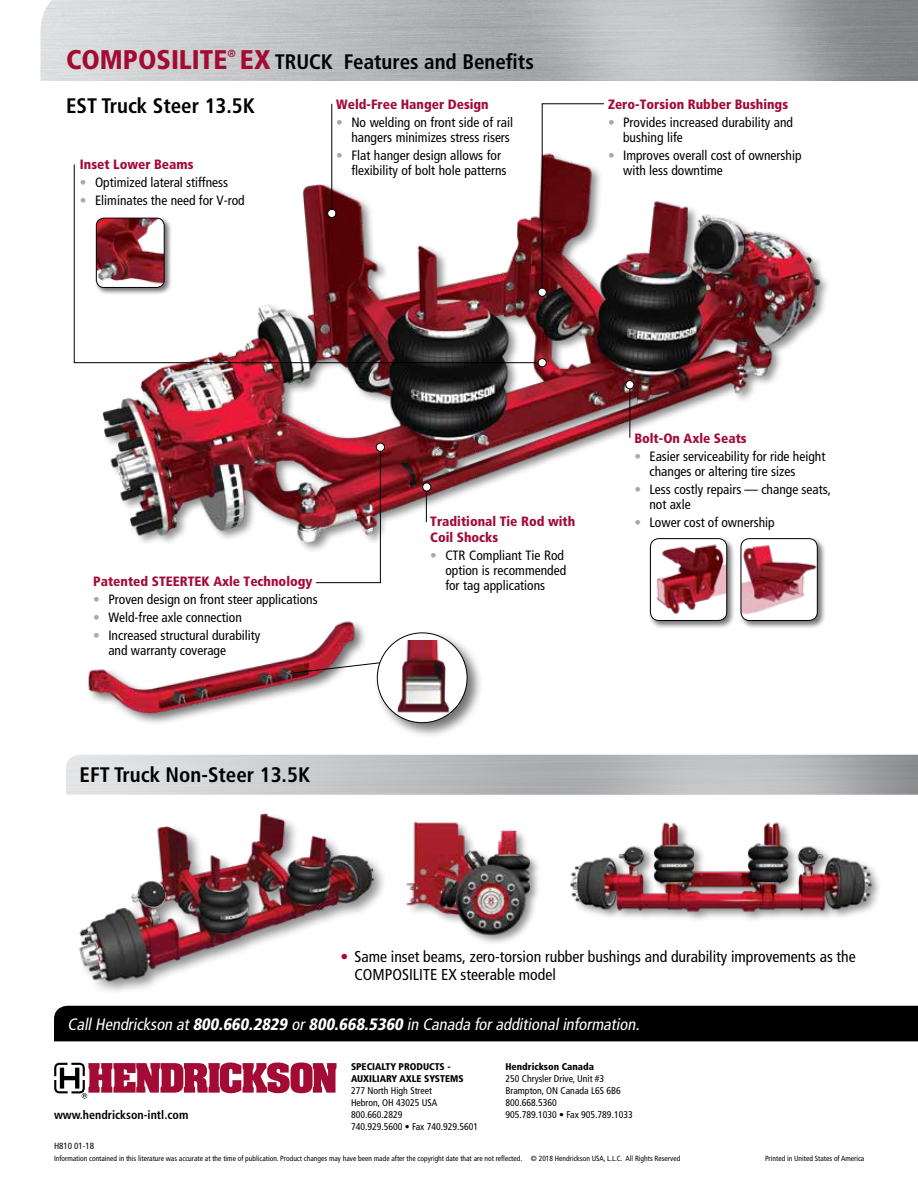
<style>
.page{position:relative;width:918px;height:1188px;background:#fff}
.page>*{position:absolute;margin:0;border:0;box-sizing:border-box;transform-origin:0 0}
.t1{font:900 condensed 27px "Frutiger LT Std";color:#a30b35}
.t2{font:700 condensed 21px/44.1px "Frutiger LT Std";color:#000}
.t3{font:italic condensed 16.5px "Frutiger LT Std";color:#fff}
.t4{font:condensed 15.75px/18px "Frutiger LT Std";color:#000}
.t5{font:condensed 13.5px/15px "Frutiger LT Std";color:#000}
.t6{font:900 condensed 13.5px/16px "Frutiger LT Std";color:#a30b35}
.t7{font:700 condensed 12px "Frutiger LT Std";color:#000}
.t8{font:700 condensed 10.5px "Frutiger LT Std";color:#a30b35}
.t9{font:condensed 9.75px/12px "Frutiger LT Std";color:#000}
.t10{font:900 condensed 9.75px/11.7px "Frutiger LT Std";color:#000}
.t11{font:condensed 9px "Frutiger LT Std";color:#000}
.t12{font:condensed 7.5px "Frutiger LT Std";color:#000}
.s1{font-weight:900;font-size:27px;color:#a30b35}
.s2{color:#a7a9ac}
.s3{color:#a30b35}
.s4{font-weight:900}
</style>
<div class="page">
<img style="left:91px;top:144px;width:737px;height:407px">
<hr style="left:629px;top:385px;width:1px;height:53px;background:#000">
<div style="left:626px;top:381px;width:8px;height:8px;background:#fff;border-radius:50%"></div>
<div style="left:625px;top:380px;width:9px;height:9px;border:1px solid #000;border-radius:50%"></div>
<div style="left:54px;top:1006px;width:864px;height:35px;background:#000"></div>
<svg style="left:54px;top:1062px;width:283px;height:37px"></svg>
<svg style="left:73px;top:164px;width:470px;height:199px"></svg>
<div style="left:538px;top:359px;width:8px;height:8px;background:#fff;border-radius:50%"></div>
<div style="left:538px;top:358px;width:9px;height:9px;border:1px solid #000;border-radius:50%"></div>
<hr style="left:331px;top:104px;width:1px;height:109px;background:#000">
<div style="left:328px;top:209px;width:8px;height:9px;background:#fff;border-radius:50%"></div>
<div style="left:327px;top:209px;width:9px;height:9px;border:1px solid #000;border-radius:50%"></div>
<svg style="left:541px;top:103px;width:64px;height:190px"></svg>
<div style="left:538px;top:288px;width:8px;height:8px;background:#fff;border-radius:50%"></div>
<div style="left:538px;top:288px;width:9px;height:9px;border:1px solid #000;border-radius:50%"></div>
<div style="left:94px;top:216px;width:78px;height:79px;background:#000;opacity:.55"></div>
<img style="left:96px;top:218px;width:68px;height:69px">
<div style="left:96px;top:218px;width:69px;height:70px;border:1px solid #000;border-radius:8px"></div>
<img style="left:315px;top:446px;width:66px;height:137px">
<div style="left:86px;top:619px;width:282px;height:107px;background:#000;opacity:.55"></div>
<img style="left:86px;top:619px;width:274px;height:104px">
<svg style="left:289px;top:661px;width:85px;height:13px"></svg>
<div style="left:374px;top:629px;width:109px;height:110px;background:#000;opacity:.55"></div>
<svg style="left:377px;top:633px;width:90px;height:90px"></svg>
<img style="left:385px;top:640px;width:72px;height:76px">
<div style="left:376px;top:443px;width:9px;height:8px;background:#fff;border-radius:50%"></div>
<div style="left:376px;top:443px;width:9px;height:9px;border:1px solid #000;border-radius:50%"></div>
<div style="left:739px;top:537px;width:87px;height:92px;background:#000;opacity:.55"></div>
<div style="left:741px;top:539px;width:76px;height:81px;background:#fff;border-radius:9px"></div>
<img style="left:741px;top:542px;width:75px;height:74px">
<div style="left:741px;top:538px;width:77px;height:83px;border:1px solid #000;border-radius:9px"></div>
<div style="left:649px;top:537px;width:87px;height:92px;background:#000;opacity:.55"></div>
<div style="left:650px;top:539px;width:77px;height:81px;background:#fff;border-radius:9px"></div>
<img style="left:650px;top:539px;width:77px;height:78px">
<div style="left:650px;top:538px;width:77px;height:83px;border:1px solid #000;border-radius:9px"></div>
<hr style="left:426px;top:487px;width:1px;height:35px;background:#000">
<div style="left:423px;top:483px;width:8px;height:8px;background:#fff;border-radius:50%"></div>
<div style="left:422px;top:482px;width:9px;height:10px;border:1px solid #000;border-radius:50%"></div>
<div style="left:78px;top:811px;width:310px;height:185px;background:#000;opacity:.45"></div>
<img style="left:78px;top:811px;width:307px;height:173px">
<div style="left:405px;top:820px;width:136px;height:126px;background:#000;opacity:.45"></div>
<img style="left:405px;top:821px;width:126px;height:115px">
<div style="left:569px;top:821px;width:314px;height:102px;background:#000;opacity:.45"></div>
<img style="left:569px;top:821px;width:309px;height:94px">
<h1 class="t1" style="left:66px;top:43px;width:163px">COMPOSILITE</h1>
<p class="t8" style="left:227px;top:47px;width:10px">®</p>
<h2 class="t2" style="left:66px;top:40px;width:469px;text-indent:174px"><span class="s1">EX</span> TRUCK Features and Benefits<br>EST Truck Steer 13.5K</h2>
<p class="t6" style="left:336px;top:97px;width:154px">Weld-Free Hanger Design</p>
<p class="t5" style="left:336px;top:115px;width:178px;text-align:right"><span class="s2">•</span> No welding on front side of rail hangers minimizes stress risers</p>
<p class="t5" style="left:351px;top:148px;width:157px;text-indent:-15px"><span class="s2">•</span> Flat hanger design allows for flexibility of bolt hole patterns</p>
<p class="t6" style="left:80px;top:156px;width:115px">Inset Lower Beams</p>
<p class="t5" style="left:80px;top:175px;width:150px"><span class="s2">•</span> Optimized lateral stiffness</p>
<p class="t5" style="left:80px;top:193px;width:166px"><span class="s2">•</span> Eliminates the need for V-rod</p>
<p class="t6" style="left:608px;top:97px;width:182px">Zero-Torsion Rubber Bushings</p>
<p class="t5" style="left:623px;top:115px;width:171px;text-indent:-15px"><span class="s2">•</span> Provides increased durability and bushing life</p>
<p class="t5" style="left:623px;top:148px;width:180px;text-indent:-15px"><span class="s2">•</span> Improves overall cost of ownership with less downtime</p>
<p class="t6" style="left:93px;top:574px;width:221px">Patented STEERTEK Axle Technology</p>
<p class="t5" style="left:93px;top:592px;width:226px"><span class="s2">•</span> Proven design on front steer applications</p>
<p class="t5" style="left:93px;top:610px;width:150px"><span class="s2">•</span> Weld-free axle connection</p>
<p class="t5" style="left:108px;top:628px;width:153px;text-indent:-15px"><span class="s2">•</span> Increased structural durability and warranty coverage</p>
<h2 class="t2" style="left:80px;top:753px;width:232px">EFT Truck Non-Steer 13.5K</h2>
<p class="t6" style="left:430px;top:513px;width:147px">Traditional Tie Rod with<br>Coil Shocks</p>
<p class="t5" style="left:445px;top:548px;width:122px;text-indent:-15px"><span class="s2">•</span> CTR Compliant Tie Rod option is recommended for tag applications</p>
<p class="t6" style="left:634px;top:430px;width:114px">Bolt-On Axle Seats</p>
<p class="t5" style="left:649px;top:449px;width:177px;text-indent:-15px"><span class="s2">•</span> Easier serviceability for ride height changes or altering tire sizes</p>
<p class="t5" style="left:649px;top:482px;width:183px;text-indent:-15px"><span class="s2">•</span> Less costly repairs — change seats, not axle</p>
<p class="t5" style="left:634px;top:515px;width:142px"><span class="s2">•</span> Lower cost of ownership</p>
<p class="t4" style="left:354px;top:948px;width:503px;text-indent:-14px"><span class="s3">•</span> Same inset beams, zero-torsion rubber bushings and durability improvements as the<br>COMPOSILITE EX steerable model</p>
<p class="t3" style="left:68px;top:1014px;width:577px">CallHendrickson at<span class="s4">800.660.2829</span> or<span class="s4">800.668.5360</span> in Canada foradditionalinformation.</p>
<p class="t7" style="left:54px;top:1108px;width:136px">www.hendrickson-intl.com</p>
<p class="t11" style="left:54px;top:1141px;width:42px">H810 01-18</p>
<p class="t10" style="left:351px;top:1061px;width:114px">SPECIALTY PRODUCTS -<br>AUXILIARY AXLE SYSTEMS</p>
<p class="t9" style="left:351px;top:1084px;width:129px">277 North High Street<br>Hebron, OH 43025 USA<br>800.660.2829<br>740.929.5600 • Fax 740.929.5601</p>
<p class="t10" style="left:505px;top:1061px;width:90px">Hendrickson Canada</p>
<p class="t9" style="left:505px;top:1073px;width:129px">250 Chrysler Drive, Unit #3<br>Brampton, ON Canada L6S 6B6<br>800.668.5360<br>905.789.1030 • Fax 905.789.1033</p>
<p class="t12" style="left:54px;top:1154px;width:628px">Information contained in this literature was accurate at the time of publication. Product changes may have been made after the copyright date that are not reflected. © 2018 Hendrickson USA, L.L.C. All Rights Reserved</p>
<p class="t12" style="left:765px;top:1154px;width:101px">Printed in United States of America</p>
</div>
